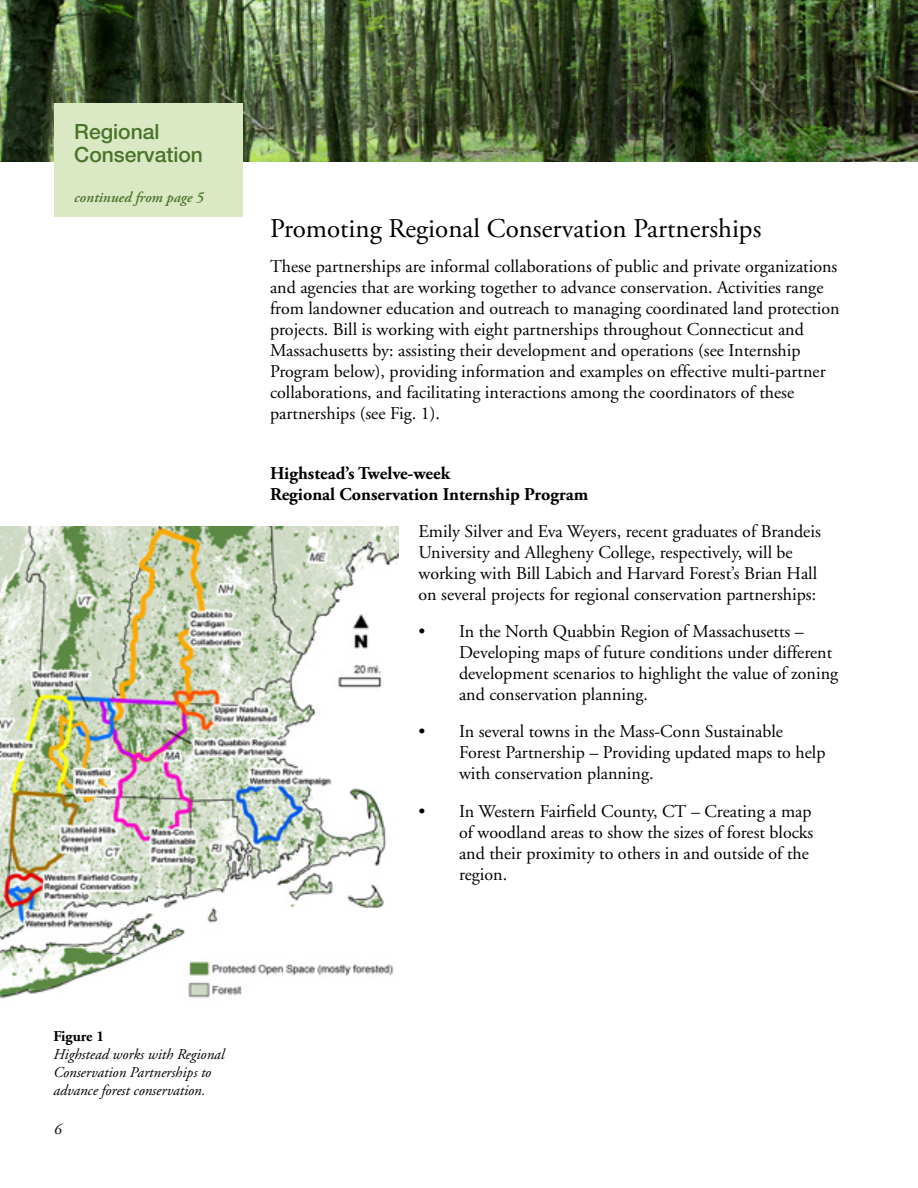
<style>
.page{position:relative;width:918px;height:1188px;background:#fff}
.page>*{position:absolute;margin:0;border:0;box-sizing:border-box;transform-origin:0 0}
.t1{font:27px "Adobe Garamond Pro";color:#000}
.t2{font:500 21px/22.5px "Helvetica Neue";color:#49742a}
.t3{font:18px/21px "Adobe Garamond";color:#000}
.t4{font:700 18px/21px "Adobe Garamond Pro";color:#000}
.t5{font:italic 15px/18px "Adobe Garamond";color:#000}
.t6{font:italic 600 15px "Adobe Garamond Pro";color:#49742a}
.t7{font:700 15px "Adobe Garamond";color:#000}
</style>
<div class="page">
<img style="left:0;top:526px;width:398px;height:473px">
<img style="left:0;top:0;width:918px;height:162px">
<div style="left:54px;top:103px;width:189px;height:113px;background:#dbe8c4"></div>
<p class="t2" style="left:74px;top:120px;width:130px">Regional<br>Conservation</p>
<p class="t6" style="left:74px;top:189px;width:131px">continued from page 5</p>
<h1 class="t1" style="left:270px;top:212px;width:493px">Promoting Regional Conservation Partnerships</h1>
<p class="t3" style="left:270px;top:256px;width:571px">These partnerships are informal collaborations of public and private organizations and agencies that are working together to advance conservation. Activities range from landowner education and outreach to managing coordinated land protection projects. Bill is working with eight partnerships throughout Connecticut and Massachusetts by: assisting their development and operations (see Internship Program below), providing information and examples on effective multi-partner collaborations, and facilitating interactions among the coordinators of these partnerships (see Fig. 1).</p>
<p class="t4" style="left:270px;top:463px;width:320px">Highstead’s Twelve-week<br>Regional Conservation Internship Program</p>
<p class="t3" style="left:418px;top:521px;width:404px">Emily Silver and Eva Weyers, recent graduates of Brandeis University and Allegheny College, respectively, will be working with Bill Labich and Harvard Forest’s Brian Hall on several projects for regional conservation partnerships:</p>
<p class="t3" style="left:459px;top:621px;width:381px;text-indent:-40px">• In the North Quabbin Region of Massachusetts – Developing maps of future conditions under different development scenarios to highlight the value of zoning and conservation planning.</p>
<p class="t3" style="left:459px;top:722px;width:368px;text-indent:-40px">• In several towns in the Mass-Conn Sustainable<br>Forest Partnership – Providing updated maps to help with conservation planning.</p>
<p class="t3" style="left:459px;top:801px;width:356px;text-indent:-40px">• In Western Fairfield County, CT – Creating a map of woodland areas to show the sizes of forest blocks and their proximity to others in and outside of the region.</p>
<p class="t7" style="left:53px;top:1028px;width:52px">Figure 1</p>
<p class="t5" style="left:53px;top:1046px;width:173px">Highstead works with Regional<br>Conservation Partnerships to advance forest conservation.</p>
</div>
